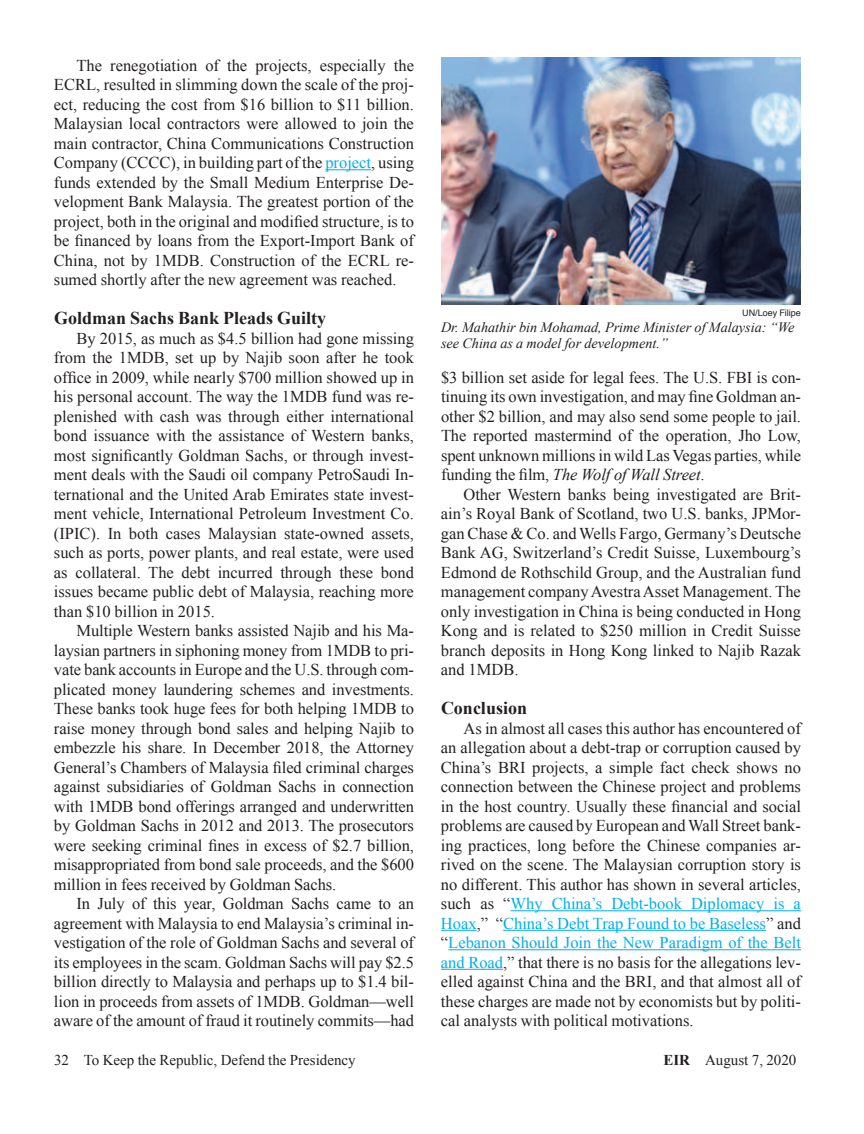
<style>
.page{position:relative;width:864px;height:1134px;background:#fff}
.page>*{position:absolute;margin:0;border:0;box-sizing:border-box;transform-origin:0 0}
.t1{font:700 18px "Times New Roman";color:#231f20}
.t2{font:16.5px/19.5px "Times New Roman";color:#231f20;text-align:justify}
.t3{font:15px "Times New Roman";color:#231f20}
.t4{font:italic 14.25px/15.8px "Times New Roman";color:#231f20}
.t5{font:9px "Helvetica";color:#231f20}
.s1{color:#00aeef}
.s2{font-style:italic}
.s3{font-weight:700}
</style>
<div class="page">
<hr style="left:325px;top:169px;width:46px;height:1px;background:#00aeef">
<hr style="left:511px;top:910px;width:290px;height:1px;background:#00aeef">
<hr style="left:441px;top:930px;width:36px;height:1px;background:#00aeef">
<hr style="left:503px;top:930px;width:263px;height:1px;background:#00aeef">
<hr style="left:448px;top:949px;width:353px;height:1px;background:#00aeef">
<hr style="left:441px;top:969px;width:62px;height:1px;background:#00aeef">
<img style="left:441px;top:58px;width:360px;height:247px">
<p class="t2" style="left:54px;top:55px;width:362px;text-indent:23px">The renegotiation of the projects, especially the ECRL, resulted in slimming down the scale of the proj&shy;ect, reducing the cost from $16 billion to $11 billion.<br>Malaysian local contractors were allowed to join the main contractor, China Communications Construction Company (CCCC), in building part of the <span class="s1">project</span>, using funds extended by the Small Medium Enterprise De&shy;velopment Bank Malaysia. The greatest portion of the project, both in the original and modified structure, is to be financed by loans from the Export-Import Bank of China, not by 1MDB. Construction of the ECRL re&shy;sumed shortly after the new agreement was reached.</p>
<p class="t1" style="left:54px;top:306px;width:274px">Goldman Sachs Bank Pleads Guilty</p>
<p class="t2" style="left:54px;top:328px;width:362px;text-indent:23px">By 2015, as much as $4.5 billion had gone missing from the 1MDB, set up by Najib soon after he took office in 2009, while nearly $700 million showed up in his personal account. The way the 1MDB fund was re&shy;plenished with cash was through either international bond issuance with the assistance of Western banks, most significantly Goldman Sachs, or through invest&shy;ment deals with the Saudi oil company PetroSaudi In&shy;ternational and the United Arab Emirates state invest&shy;ment vehicle, International Petroleum Investment Co. (IPIC). In both cases Malaysian state-owned assets, such as ports, power plants, and real estate, were used as collateral. The debt incurred through these bond issues became public debt of Malaysia, reaching more than $10 billion in 2015.</p>
<p class="t2" style="left:54px;top:621px;width:362px;text-indent:23px">Multiple Western banks assisted Najib and his Ma&shy;laysian partners in siphoning money from 1MDB to pri&shy;vate bank accounts in Europe and the U.S. through com&shy;plicated money laundering schemes and investments.<br>These banks took huge fees for both helping 1MDB to raise money through bond sales and helping Najib to embezzle his share. In December 2018, the Attorney General’s Chambers of Malaysia filed criminal charges against subsidiaries of Goldman Sachs in connection with 1MDB bond offerings arranged and underwritten by Goldman Sachs in 2012 and 2013. The prosecutors were seeking criminal fines in excess of $2.7 billion, misappropriated from bond sale proceeds, and the $600 million in fees received by Goldman Sachs.</p>
<p class="t2" style="left:54px;top:894px;width:362px;text-indent:23px">In July of this year, Goldman Sachs came to an agreement with Malaysia to end Malaysia’s criminal in&shy;vestigation of the role of Goldman Sachs and several of its employees in the scam. Goldman Sachs will pay $2.5 billion directly to Malaysia and perhaps up to $1.4 bil&shy;lion in proceeds from assets of 1MDB. Goldman—well aware of the amount of fraud it routinely commits—had</p>
<p class="t5" style="left:742px;top:306px;width:60px">UN/Loey Filipe</p>
<p class="t4" style="left:441px;top:319px;width:355px">Dr. Mahathir bin Mohamad, Prime Minister of Malaysia: “We see China as a model for development.”</p>
<p class="t2" style="left:441px;top:367px;width:362px">$3 billion set aside for legal fees. The U.S. FBI is con&shy;tinuing its own investigation, and may fine Goldman an&shy;other $2 billion, and may also send some people to jail.<br>The reported mastermind of the operation, Jho Low, spent unknown millions in wild Las Vegas parties, while funding the film, <span class="s2">The Wolf of Wall Street</span>.</p>
<p class="t2" style="left:441px;top:484px;width:362px;text-indent:23px">Other Western banks being investigated are Brit&shy;ain’s Royal Bank of Scotland, two U.S. banks, JPMor&shy;gan Chase &amp; Co. and Wells Fargo, Germany’s Deutsche Bank AG, Switzerland’s Credit Suisse, Luxembourg’s Edmond de Rothschild Group, and the Australian fund management company Avestra Asset Management. The only investigation in China is being conducted in Hong Kong and is related to $250 million in Credit Suisse branch deposits in Hong Kong linked to Najib Razak and 1MDB.</p>
<p class="t1" style="left:441px;top:696px;width:88px">Conclusion</p>
<p class="t2" style="left:441px;top:718px;width:362px;text-indent:23px">As in almost all cases this author has encountered of an allegation about a debt-trap or corruption caused by China’s BRI projects, a simple fact check shows no connection between the Chinese project and problems in the host country. Usually these financial and social problems are caused by European and Wall Street bank&shy;ing practices, long before the Chinese companies ar&shy;rived on the scene. The Malaysian corruption story is no different. This author has shown in several articles, such as “<span class="s1">Why China’s Debt-book Diplomacy is a Hoax</span>,” “<span class="s1">China’s Debt Trap Found to be Baseless</span>” and “<span class="s1">Lebanon Should Join the New Paradigm of the Belt and Road</span>,” that there is no basis for the allegations lev&shy;elled against China and the BRI, and that almost all of these charges are made not by economists but by politi&shy;cal analysts with political motivations.</p>
<p class="t3" style="left:54px;top:1050px;width:303px">32 To Keep the Republic, Defend the Presidency</p>
<p class="t3" style="left:663px;top:1050px;width:135px"><span class="s3">EIR</span> August 7, 2020</p>
</div>
